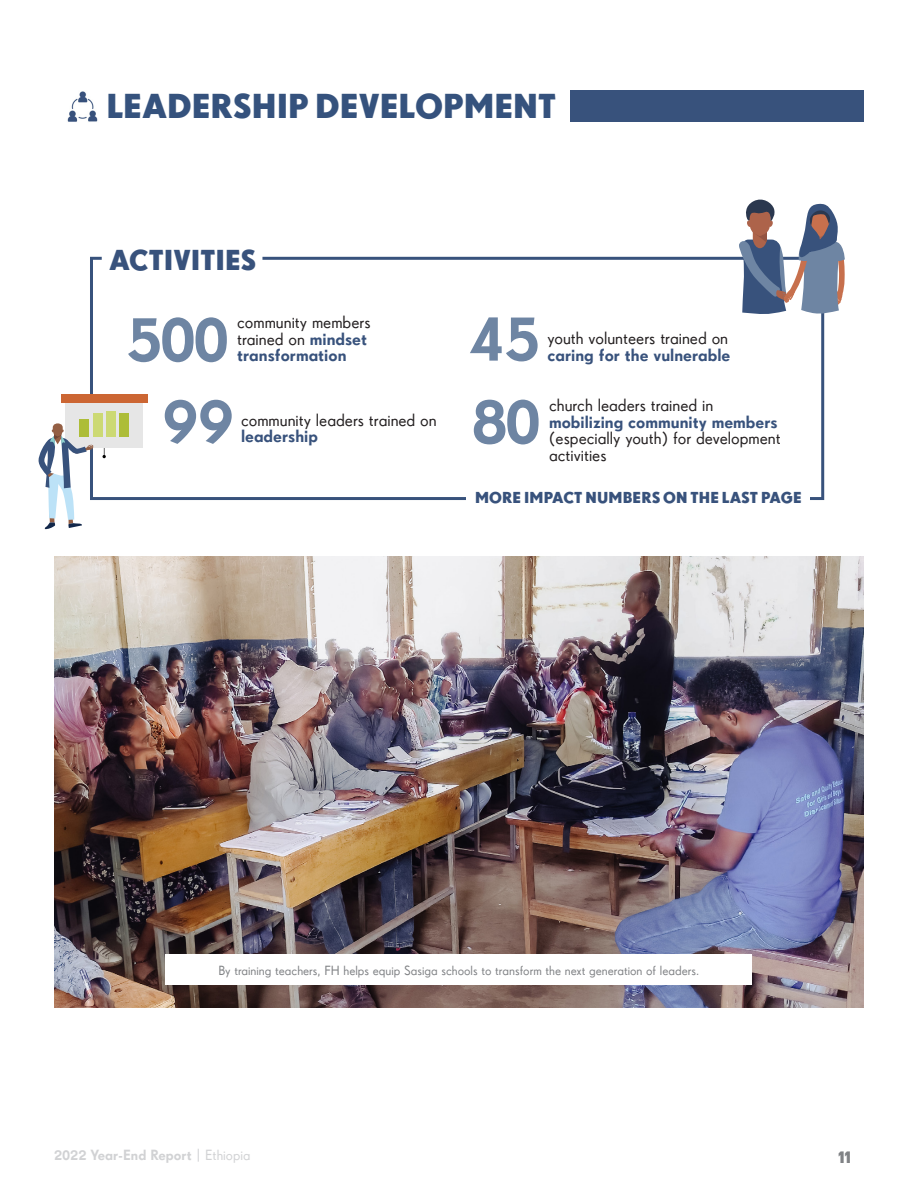
<style>
.page{position:relative;width:918px;height:1188px;background:#fff}
.page>*{position:absolute;margin:0;border:0;box-sizing:border-box;transform-origin:0 0}
.Stats_-_Numbers{font:600 67.5px "Drescher Grotesk BT";letter-spacing:-.05em;color:#6e85a3}
.t1{font:700 36px "Drescher Grotesk BT";color:#35527d}
.t2{font:700 30px "Drescher Grotesk BT";color:#38527c}
.Stat_-_Body{font:18px/16.5px "Drescher Grotesk BT";color:#231f20}
.t3{font:700 18px "Drescher Grotesk BT";color:#808285}
.t4{font:700 16.5px "Drescher Grotesk BT";letter-spacing:.01em;color:#38527c}
.t5{font:600 15px "Drescher Grotesk BT";color:#d1d2d4}
.Photo_Captions{font:13.5px "Drescher Grotesk BT";color:#808285}
.s1{font-weight:600;color:#38527c}
.s2{font-weight:400}
</style>
<div class="page">
<img style="left:67px;top:91px;width:31px;height:31px">
<div style="left:570px;top:91px;width:294px;height:31px;background:#38527c"></div>
<img style="left:54px;top:556px;width:810px;height:452px">
<div style="left:166px;top:955px;width:586px;height:30px;background:#fff"></div>
<svg style="left:90px;top:256px;width:735px;height:244px"></svg>
<div style="left:467px;top:481px;width:343px;height:32px;background:#fff"></div>
<div style="left:66px;top:403px;width:77px;height:45px;background:#e6e6e6"></div>
<div style="left:61px;top:394px;width:87px;height:9px;background:#c63"></div>
<div style="left:80px;top:419px;width:9px;height:18px;background:#adbd38"></div>
<div style="left:93px;top:414px;width:10px;height:23px;background:#ccd973"></div>
<div style="left:106px;top:411px;width:10px;height:26px;background:#ccd973"></div>
<div style="left:119px;top:414px;width:10px;height:23px;background:#adbd38"></div>
<svg style="left:39px;top:423px;width:54px;height:106px"></svg>
<svg style="left:737px;top:199px;width:108px;height:117px"></svg>
<p class="t1" style="left:107px;top:85px;width:451px">LEADERSHIP DEVELOPMENT</p>
<p class="t2" style="left:109px;top:242px;width:149px">ACTIVITIES</p>
<p class="Stats_-_Numbers" style="left:126px;top:300px;width:105px">500</p>
<p class="Stat_-_Body" style="left:237px;top:314px;width:135px">community members trained on <span class="s1">mindset transformation</span></p>
<p class="Stats_-_Numbers" style="left:162px;top:382px;width:74px">99</p>
<p class="Stat_-_Body" style="left:241px;top:411px;width:197px">community leaders trained on <span class="s1">leadership</span></p>
<p class="Stats_-_Numbers" style="left:468px;top:299px;width:74px">45</p>
<p class="Stat_-_Body" style="left:548px;top:330px;width:184px">youth volunteers trained on <span class="s1">caring for the vulnerable</span></p>
<p class="Stats_-_Numbers" style="left:471px;top:382px;width:71px">80</p>
<p class="Stat_-_Body" style="left:549px;top:397px;width:233px">church leaders trained in <span class="s1">mobilizing community members </span>(especially youth) for development activities</p>
<p class="t4" style="left:475px;top:488px;width:328px">MORE IMPACT NUMBERS ON THE LAST PAGE</p>
<p class="Photo_Captions" style="left:219px;top:963px;width:482px">By training teachers, FH helps equip Sasiga schools to transform the next generation of leaders.</p>
<p class="t5" style="left:54px;top:1147px;width:198px">2022 Year-End Report <span class="s2">| Ethiopia</span></p>
<p class="t3" style="left:838px;top:1146px;width:14px">11</p>
</div>
